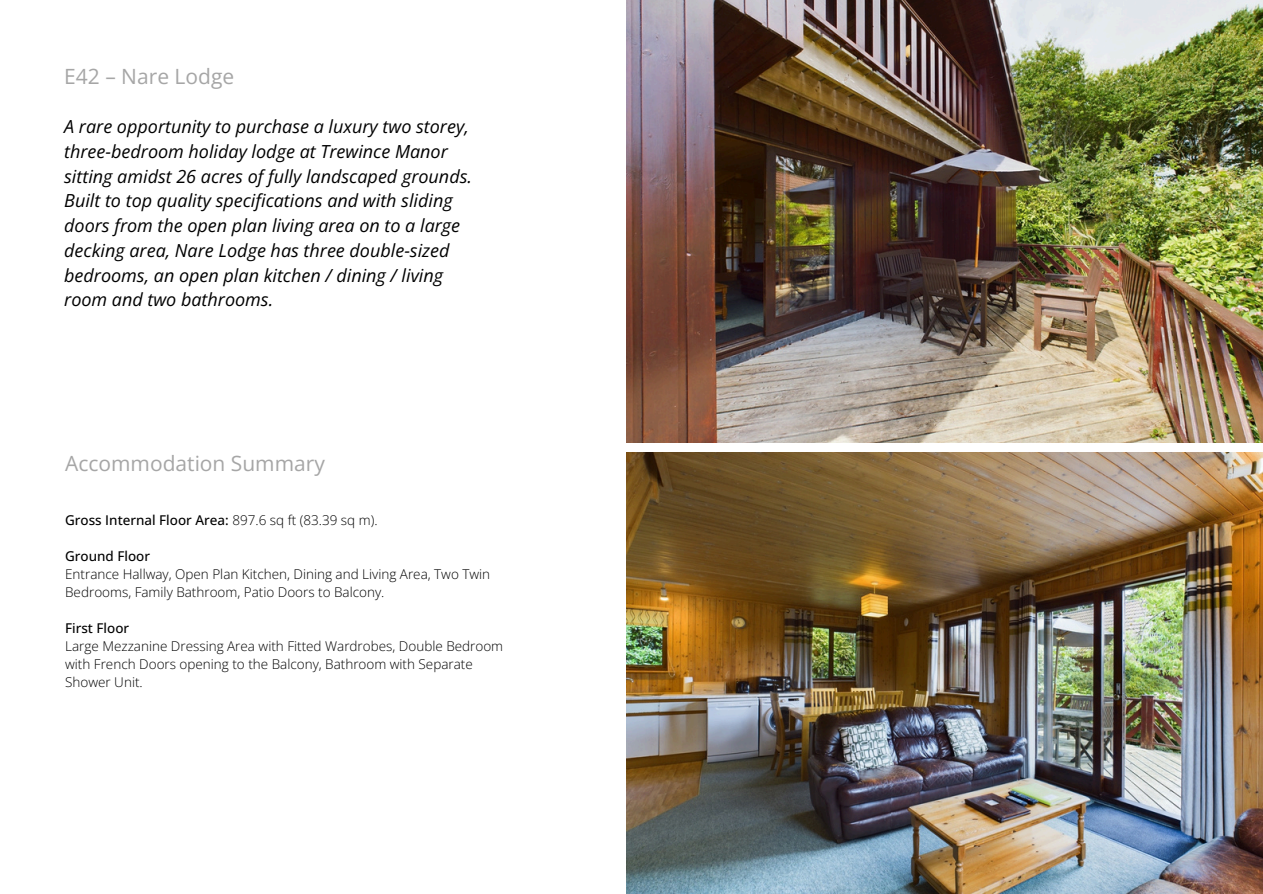
<style>
.page{position:relative;width:1263px;height:894px;background:#fff}
.page>*{position:absolute;margin:0;border:0;box-sizing:border-box;transform-origin:0 0}
.t1{font:21px "Open Sans";color:#a6a6a6}
.t2{font:italic 18px/24.8px "Open Sans";color:#000}
.t3{font:300 13.5px/18px "Open Sans";color:#000}
.t4{font:500 13.5px "Open Sans";color:#000}
.s1{font-weight:300}
</style>
<div class="page">
<img style="left:627px;top:0;width:635px;height:442px">
<img style="left:627px;top:452px;width:635px;height:441px">
<p class="t1" style="left:64px;top:62px;width:171px">E42 – Nare Lodge</p>
<h1 class="t2" style="left:64px;top:114px;width:409px">A rare opportunity to purchase a luxury two storey, three-bedroom holiday lodge at Trewince Manor sitting amidst 26 acres of fully landscaped grounds.<br>Built to top quality specifications and with sliding doors from the open plan living area on to a large decking area, Nare Lodge has three double-sized bedrooms, an open plan kitchen / dining / living room and two bathrooms.</h1>
<p class="t1" style="left:65px;top:449px;width:261px">Accommodation Summary</p>
<p class="t4" style="left:65px;top:510px;width:314px">Gross Internal Floor Area: <span class="s1">897.6 sq ft (83.39 sq m).</span></p>
<p class="t4" style="left:65px;top:546px;width:86px">Ground Floor</p>
<p class="t3" style="left:65px;top:564px;width:427px">Entrance Hallway, Open Plan Kitchen, Dining and Living Area, Two Twin<br>Bedrooms, Family Bathroom, Patio Doors to Balcony.</p>
<p class="t4" style="left:65px;top:618px;width:66px">First Floor</p>
<p class="t3" style="left:65px;top:636px;width:440px">Large Mezzanine Dressing Area with Fitted Wardrobes, Double Bedroom with French Doors opening to the Balcony, Bathroom with Separate<br>Shower Unit.</p>
</div>
